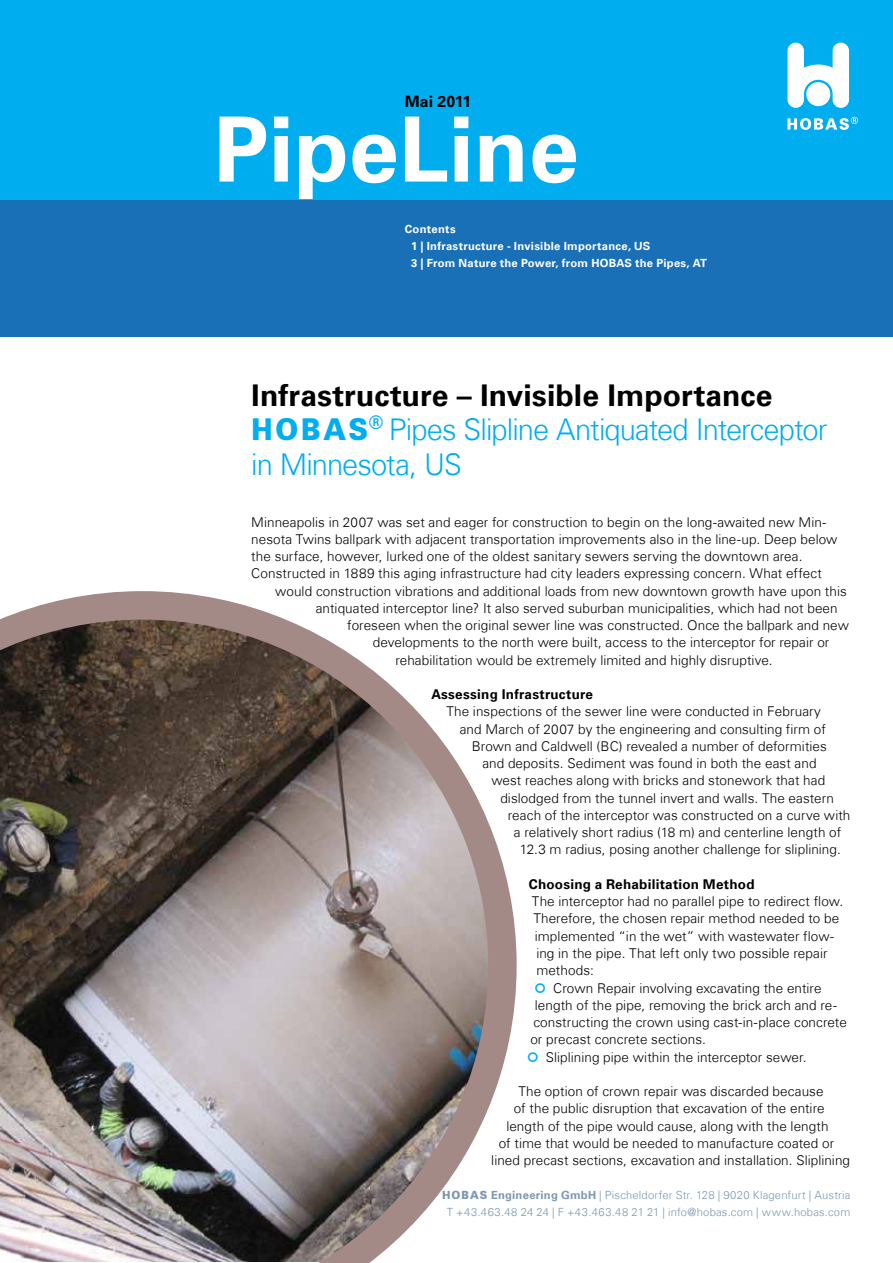
<style>
.page{position:relative;width:893px;height:1263px;background:#fff}
.page>*{position:absolute;margin:0;border:0;box-sizing:border-box;transform-origin:0 0}
.t1{font:700 90px "Univers Com 65";color:#fff}
.t2{font:300 30px/34.5px "Univers Com 45";letter-spacing:-.03em;color:#00aeef}
.t3{font:700 30px "Univers Com 65";letter-spacing:.005em;color:#000}
.t4{font:700 15.75px "Univers Com 65";letter-spacing:.005em;color:#000}
.t5{font:300 13.5px/17.2px "Univers Com 45";letter-spacing:.005em;color:#000}
.t6{font:700 13.5px "Univers Com 65";letter-spacing:.015em;color:#000}
.t7{font:300 11.25px/17.2px "Univers Com 45";letter-spacing:.015em;color:#7c97b0;text-align:center}
.t8{font:700 11.25px/17.2px "Univers Com 65";letter-spacing:.025em;color:#fff}
.s1{font-family:"HOBAS";font-weight:400}
.s2{font-family:"HOBAS";font-weight:400;color:#00aeef}
.s3{font-family:"Univers Com 65";font-weight:700}
</style>
<div class="page">
<svg style="left:0;top:591px;width:517px;height:672px"></svg>
<div style="left:0;top:182px;width:893px;height:155px;background:#1a70b6"></div>
<div style="left:0;top:0;width:893px;height:199px;background:#00aeef"></div>
<svg style="left:787px;top:43px;width:62px;height:65px"></svg>
<svg style="left:787px;top:117px;width:71px;height:13px"></svg>
<p class="t4" style="left:405px;top:92px;width:68px">Mai 2011</p>
<h1 class="t1" style="left:214px;top:96px;width:367px">PipeLine</h1>
<p class="t8" style="left:411px;top:220px;width:297px;text-indent:-6px">Contents<br>1 | Infrastructure - Invisible Importance, US<br>3 | From Nature the Power, from HOBAS the Pipes, AT</p>
<h2 class="t3" style="left:251px;top:377px;width:523px">Infrastructure – Invisible Importance</h2>
<h2 class="t2" style="left:251px;top:412px;width:578px"><span class="s1">h</span> Pipes Slipline Antiquated Interceptor in Minnesota, US</h2>
<p class="t5" style="left:251px;top:513px;width:588px">Minneapolis in 2007 was set and eager for construction to begin on the long-awaited new Min&shy;nesota Twins ballpark with adjacent transportation improvements also in the line-up. Deep below the surface, however, lurked one of the oldest sanitary sewers serving the downtown area.<br>Constructed in 1889 this aging infrastructure had city leaders expressing concern. What effect</p>
<p class="t5" style="left:275px;top:582px;width:573px">would construction vibrations and additional loads from new downtown growth have upon this</p>
<p class="t5" style="left:316px;top:599px;width:523px">antiquated interceptor line? It also served suburban municipalities, which had not been</p>
<p class="t5" style="left:347px;top:617px;width:503px">foreseen when the original sewer line was constructed. Once the ballpark and new</p>
<p class="t5" style="left:373px;top:634px;width:458px">developments to the north were built, access to the interceptor for repair or</p>
<p class="t5" style="left:395px;top:651px;width:379px">rehabilitation would be extremely limited and highly disruptive.</p>
<p class="t6" style="left:431px;top:686px;width:163px">Assessing Infrastructure</p>
<p class="t5" style="left:446px;top:703px;width:376px">The inspections of the sewer line were conducted in February</p>
<p class="t5" style="left:460px;top:720px;width:368px">and March of 2007 by the engineering and consulting firm of</p>
<p class="t5" style="left:472px;top:737px;width:357px">Brown and Caldwell (BC) revealed a number of deformities</p>
<p class="t5" style="left:482px;top:755px;width:336px">and deposits. Sediment was found in both the east and</p>
<p class="t5" style="left:491px;top:772px;width:335px">west reaches along with bricks and stonework that had</p>
<p class="t5" style="left:500px;top:789px;width:335px">dislodged from the tunnel invert and walls. The eastern</p>
<p class="t5" style="left:508px;top:806px;width:344px">reach of the interceptor was constructed on a curve with</p>
<p class="t5" style="left:514px;top:824px;width:329px">a relatively short radius (18 m) and centerline length of</p>
<p class="t5" style="left:520px;top:841px;width:322px">12.3 m radius, posing another challenge for sliplining.</p>
<p class="t6" style="left:529px;top:876px;width:227px">Choosing a Rehabilitation Method</p>
<p class="t5" style="left:532px;top:893px;width:313px">The interceptor had no parallel pipe to redirect flow.</p>
<p class="t5" style="left:533px;top:910px;width:307px">Therefore, the chosen repair method needed to be</p>
<p class="t5" style="left:535px;top:927px;width:300px">implemented “in the wet” with wastewater flow-</p>
<p class="t5" style="left:536px;top:944px;width:293px">ing in the pipe. That left only two possible repair</p>
<p class="t5" style="left:536px;top:962px;width:59px">methods:</p>
<p class="t5" style="left:535px;top:979px;width:288px"><span class="s2">O</span> Crown Repair involving excavating the entire</p>
<p class="t5" style="left:535px;top:996px;width:303px">length of the pipe, removing the brick arch and re-</p>
<p class="t5" style="left:533px;top:1013px;width:315px">constructing the crown using cast-in-place concrete</p>
<p class="t5" style="left:530px;top:1031px;width:177px">or precast concrete sections.</p>
<p class="t5" style="left:527px;top:1048px;width:281px"><span class="s2">O</span> Sliplining pipe within the interceptor sewer.</p>
<p class="t5" style="left:518px;top:1082px;width:307px">The option of crown repair was discarded because</p>
<p class="t5" style="left:514px;top:1100px;width:312px">of the public disruption that excavation of the entire</p>
<p class="t5" style="left:506px;top:1117px;width:324px">length of the pipe would cause, along with the length</p>
<p class="t5" style="left:499px;top:1134px;width:337px">of time that would be needed to manufacture coated or</p>
<p class="t5" style="left:491px;top:1151px;width:360px">lined precast sections, excavation and installation. Sliplining</p>
<p class="t7" style="left:442px;top:1186px;width:410px"><span class="s1">E</span> <span class="s3">Engineering GmbH</span> | Pischeldorfer Str. 128 | 9020 Klagenfurt | Austria<br>T +43.463.48 24 24 | F +43.463.48 21 21 | info@hobas.com | www.hobas.com</p>
</div>
